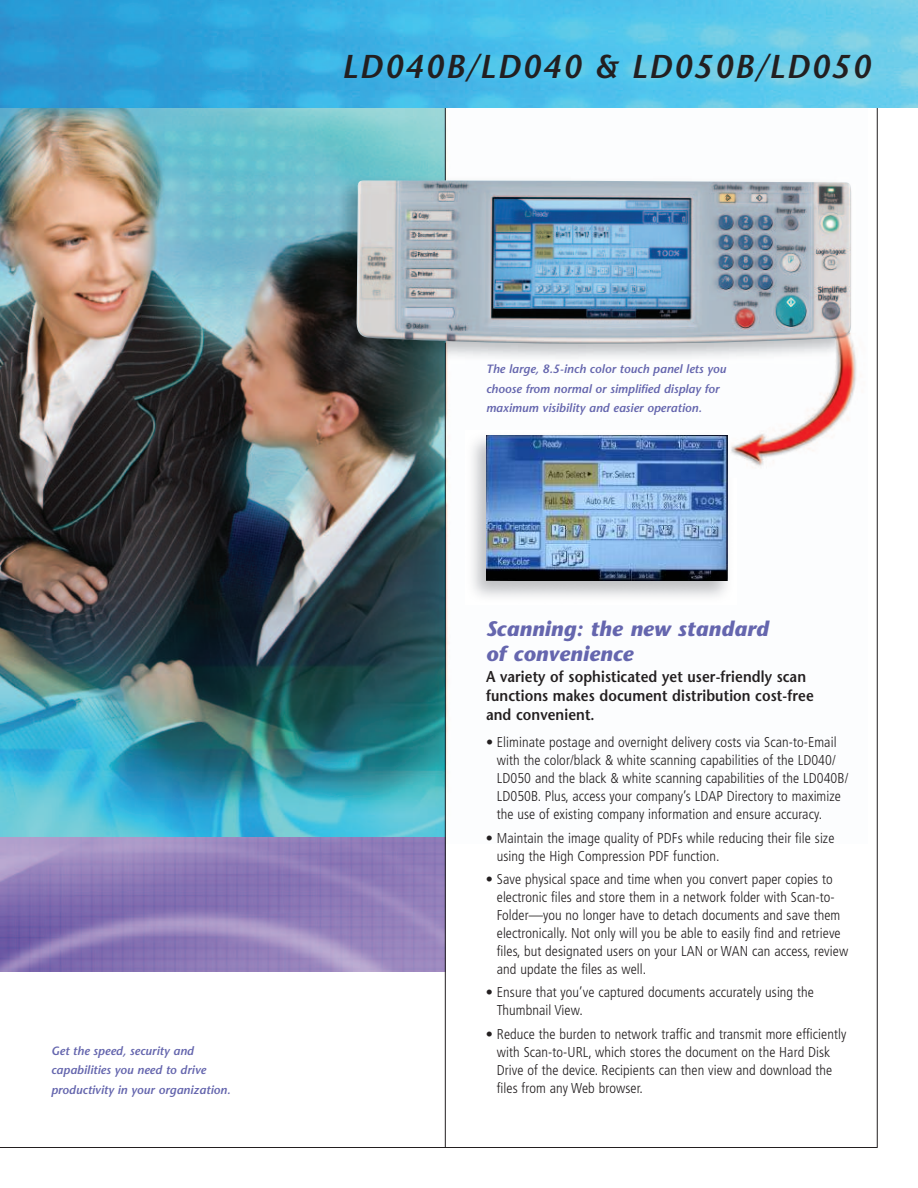
<style>
.page{position:relative;width:918px;height:1188px;background:#fff}
.page>*{position:absolute;margin:0;border:0;box-sizing:border-box;transform-origin:0 0}
.t1{font:italic 600 33px "Stone Sans";letter-spacing:.045em;color:#231f20}
.t2{font:italic 700 21px/24.8px "Stone Sans";letter-spacing:.005em;color:#6566ae}
.t3{font:600 15.75px/18.8px "Stone Sans";letter-spacing:.005em;color:#231f20;scale:.9 1}
.t4{font:300 condensed 14.25px/18px "Frutiger";letter-spacing:.005em;color:#231f20}
.t5{font:italic 600 12px/19.5px "Stone Sans";color:#6566ae}
</style>
<div class="page">
<img style="left:0;top:108px;width:852px;height:729px">
<hr style="left:877px;top:105px;width:1px;height:1042px;background:#231f20">
<img style="left:0;top:837px;width:445px;height:135px">
<hr style="left:0;top:1147px;width:878px;height:1px;background:#231f20">
<img style="left:0;top:0;width:918px;height:108px">
<hr style="left:445px;top:343px;width:1px;height:804px;background:#231f20">
<hr style="left:445px;top:108px;width:1px;height:73px;background:#231f20">
<img style="left:356px;top:180px;width:495px;height:164px">
<img style="left:465px;top:430px;width:271px;height:174px">
<img style="left:486px;top:435px;width:242px;height:145px">
<img style="left:730px;top:333px;width:127px;height:145px">
<p class="t5" style="left:51px;top:1042px;width:181px">Get the speed, security and capabilities you need to drive productivity in your organization.</p>
<h1 class="t1" style="left:342px;top:54px;width:530px">LD040B/LD040 &amp; LD050B/LD050</h1>
<p class="t5" style="left:486px;top:361px;width:242px">The large, 8.5-inch color touch panel lets you choose from normal or simplified display for maximum visibility and easier operation.</p>
<h2 class="t2" style="left:486px;top:618px;width:284px">Scanning: the new standard of convenience</h2>
<p class="t3" style="left:486px;top:669px;width:366px">A variety of sophisticated yet user-friendly scan functions makes document distribution cost-free and convenient.</p>
<p class="t4" style="left:497px;top:734px;width:353px;text-indent:-11px">• Eliminate postage and overnight delivery costs via Scan-to-Email with the color/black &amp; white scanning capabilities of the LD040/ LD050 and the black &amp; white scanning capabilities of the LD040B/ LD050B. Plus, access your company’s LDAP Directory to maximize the use of existing company information and ensure accuracy.</p>
<p class="t4" style="left:497px;top:830px;width:339px;text-indent:-11px">• Maintain the image quality of PDFs while reducing their file size using the High Compression PDF function.</p>
<p class="t4" style="left:497px;top:871px;width:353px;text-indent:-11px">• Save physical space and time when you convert paper copies to electronic files and store them in a network folder with Scan-to-Folder—you no longer have to detach documents and save them electronically. Not only will you be able to easily find and retrieve files, but designated users on your LAN or WAN can access, review and update the files as well.</p>
<p class="t4" style="left:497px;top:985px;width:319px;text-indent:-11px">• Ensure that you’ve captured documents accurately using the<br>Thumbnail View.</p>
<p class="t4" style="left:497px;top:1026px;width:351px;text-indent:-11px">• Reduce the burden to network traffic and transmit more efficiently with Scan-to-URL, which stores the document on the Hard Disk Drive of the device. Recipients can then view and download the files from any Web browser.</p>
</div>
